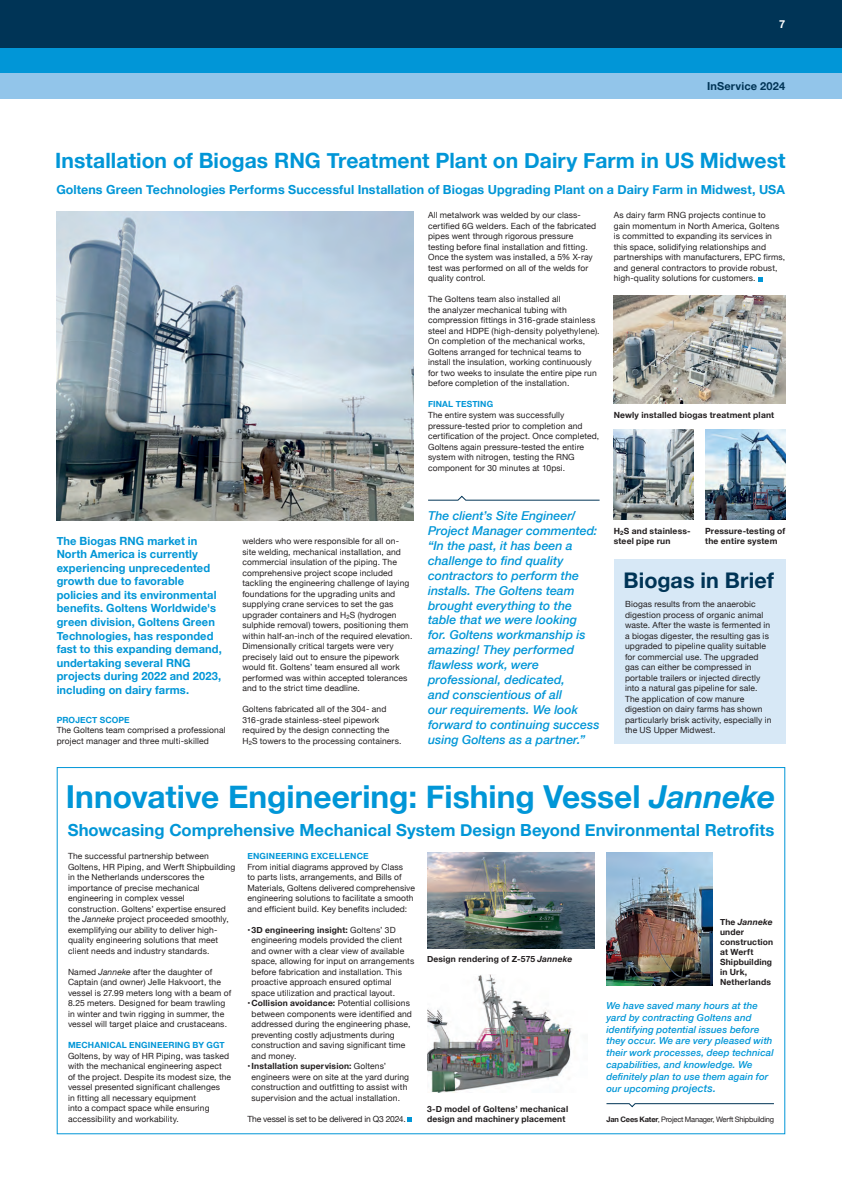
<style>
.page{position:relative;width:842px;height:1191px;background:#fff}
.page>*{position:absolute;margin:0;border:0;box-sizing:border-box;transform-origin:0 0}
.t1{font:700 31.6px "Helvetica Neue";color:#0196d7}
.t2{font:700 21.5px "Helvetica Neue";color:#003456}
.t3{font:700 21.1px "Helvetica Neue";color:#0196d7}
.t4{font:700 16.7px "Helvetica Neue";letter-spacing:.005em;color:#0196d7}
.t5{font:700 12.5px "Helvetica Neue";letter-spacing:.005em;color:#0196d7}
.t6{font:italic 500 12.3px/14.9px "Helvetica Neue";color:#0196d7}
.t7{font:700 11.3px/13.6px "Helvetica Neue";letter-spacing:.01em;color:#0196d7}
.t8{font:700 11px "Helvetica Neue";letter-spacing:.015em;color:#003456}
.t9{font:700 11px "Helvetica Neue";color:#fff}
.t10{font:italic 500 9.6px/11.7px "Helvetica Neue";letter-spacing:.01em;color:#0196d7}
.t11{font:8.5px/10.5px "Helvetica Neue";letter-spacing:.015em;color:#231f20}
.t12{font:700 8.5px/10px "Helvetica Neue";letter-spacing:.02em;color:#231f20}
.t13{font:700 8.5px "Helvetica Neue";letter-spacing:.015em;color:#0196d7}
.t14{font:8.5px "Helvetica Neue";letter-spacing:-.02em;color:#231f20}
.t15{font:7.5px "Helvetica Neue";letter-spacing:-.03em;color:#231f20}
.s1{font-style:italic}
.s2{font-weight:700}
.s3{font-size:10.7px}
</style>
<div class="page">
<div style="left:0;top:0;width:842px;height:48px;background:#003456"></div>
<div style="left:0;top:48px;width:842px;height:26px;background:#0196d7"></div>
<div style="left:0;top:74px;width:842px;height:25px;background:#92c5ea"></div>
<svg style="left:408px;top:1117px;width:4px;height:4px"></svg>
<img style="left:427px;top:853px;width:167px;height:95px">
<img style="left:427px;top:975px;width:145px;height:117px">
<svg style="left:606px;top:1103px;width:168px;height:4px"></svg>
<img style="left:606px;top:853px;width:106px;height:132px">
<svg style="left:758px;top:277px;width:4px;height:4px"></svg>
<img style="left:614px;top:296px;width:171px;height:107px">
<img style="left:705px;top:429px;width:80px;height:91px">
<img style="left:614px;top:429px;width:80px;height:91px">
<img style="left:57px;top:212px;width:357px;height:308px">
<div style="left:614px;top:559px;width:171px;height:184px;background:#d7e8f6"></div>
<svg style="left:428px;top:495px;width:172px;height:6px"></svg>
<p class="t9" style="left:779px;top:16px;width:8px">7</p>
<p class="t8" style="left:707px;top:78px;width:80px">InService 2024</p>
<h3 class="t3" style="left:55px;top:144px;width:732px">Installation of Biogas RNG Treatment Plant on Dairy Farm in US Midwest</h3>
<h3 class="t5" style="left:56px;top:180px;width:730px">Goltens Green Technologies Performs Successful Installation of Biogas Upgrading Plant on a Dairy Farm in Midwest, USA</h3>
<p class="t7" style="left:57px;top:534px;width:167px">The Biogas RNG market in<br>North America is currently experiencing unprecedented growth due to favorable policies and its environmental benefits. Goltens Worldwide's green division, Goltens Green<br>Technologies, has responded fast to this expanding demand, undertaking several RNG projects during 2022 and 2023, including on dairy farms.</p>
<p class="t13" style="left:57px;top:713px;width:75px">PROJECT SCOPE</p>
<p class="t11" style="left:57px;top:725px;width:170px">The Goltens team comprised a professional project manager and three multi-skilled</p>
<p class="t11" style="left:242px;top:536px;width:172px">welders who were responsible for all on&shy;site welding, mechanical installation, and commercial insulation of the piping. The comprehensive project scope included tackling the engineering challenge of laying foundations for the upgrading units and supplying crane services to set the gas upgrader containers and H<sub>2</sub>S (hydrogen sulphide removal) towers, positioning them within half-an-inch of the required elevation.<br>Dimensionally critical targets were very precisely laid out to ensure the pipework would fit. Goltens’ team ensured all work performed was within accepted tolerances and to the strict time deadline.</p>
<p class="t11" style="left:242px;top:704px;width:161px">Goltens fabricated all of the 304- and 316-grade stainless-steel pipework required by the design connecting the H<sub>2</sub>S towers to the processing containers.</p>
<p class="t11" style="left:428px;top:211px;width:170px">All metalwork was welded by our class&shy;certified 6G welders. Each of the fabricated pipes went through rigorous pressure testing before final installation and fitting.<br>Once the system was installed, a 5% X-ray test was performed on all of the welds for quality control.</p>
<p class="t11" style="left:428px;top:295px;width:173px">The Goltens team also installed all<br>the analyzer mechanical tubing with compression fittings in 316-grade stainless steel and HDPE (high-density polyethylene).<br>On completion of the mechanical works, Goltens arranged for technical teams to install the insulation, working continuously for two weeks to insulate the entire pipe run before completion of the installation.</p>
<p class="t13" style="left:428px;top:397px;width:67px">FINAL TESTING</p>
<p class="t11" style="left:428px;top:410px;width:173px">The entire system was successfully pressure-tested prior to completion and certification of the project. Once completed, Goltens again pressure-tested the entire system with nitrogen, testing the RNG component for 30 minutes at 10psi.</p>
<p class="t11" style="left:614px;top:211px;width:173px">As dairy farm RNG projects continue to<br>gain momentum in North America, Goltens is committed to expanding its services in this space, solidifying relationships and partnerships with manufacturers, EPC firms, and general contractors to provide robust, high-quality solutions for customers.</p>
<p class="t12" style="left:614px;top:410px;width:162px">Newly installed biogas treatment plant</p>
<p class="t6" style="left:428px;top:507px;width:173px">The client’s Site Engineer/<br>Project Manager commented: “In the past, it has been a challenge to find quality contractors to perform the installs. The Goltens team brought everything to the table that we were looking<br>for. Goltens workmanship is amazing! They performed flawless work, were professional, dedicated,<br>and conscientious of all<br>our requirements. We look forward to continuing success using Goltens as a partner.”</p>
<p class="t12" style="left:614px;top:526px;width:78px">H<sub>2</sub>S and stainless&shy;steel pipe run</p>
<p class="t12" style="left:705px;top:526px;width:82px">Pressure-testing of the entire system</p>
<h2 class="t2" style="left:624px;top:563px;width:152px">Biogas in Brief</h2>
<p class="t11" style="left:625px;top:599px;width:148px">Biogas results from the anaerobic digestion process of organic animal waste. After the waste is fermented in a biogas digester, the resulting gas is upgraded to pipeline quality suitable for commercial use. The upgraded gas can either be compressed in portable trailers or injected directly into a natural gas pipeline for sale.<br>The application of cow manure digestion on dairy farms has shown particularly brisk activity, especially in the US Upper Midwest.</p>
<h1 class="t1" style="left:66px;top:772px;width:711px">Innovative Engineering: Fishing Vessel <span class="s1">Janneke</span></h1>
<p class="t11" style="left:68px;top:851px;width:169px">The successful partnership between Goltens, HR Piping, and Werft Shipbuilding in the Netherlands underscores the importance of precise mechanical engineering in complex vessel construction. Goltens’ expertise ensured the <span class="s1">Janneke</span> project proceeded smoothly, exemplifying our ability to deliver high&shy;quality engineering solutions that meet client needs and industry standards.</p>
<p class="t11" style="left:68px;top:967px;width:165px">Named <span class="s1">Janneke</span> after the daughter of Captain (and owner) Jelle Hakvoort, the vessel is 27.99 meters long with a beam of 8.25 meters. Designed for beam trawling in winter and twin rigging in summer, the vessel will target plaice and crustaceans.</p>
<p class="t13" style="left:68px;top:1038px;width:158px">MECHANICAL ENGINEERING BY GGT</p>
<p class="t11" style="left:68px;top:1051px;width:165px">Goltens, by way of HR Piping, was tasked with the mechanical engineering aspect of the project. Despite its modest size, the vessel presented significant challenges<br>in fitting all necessary equipment<br>into a compact space while ensuring accessibility and workability.</p>
<h3 class="t4" style="left:68px;top:816px;width:708px">Showcasing Comprehensive Mechanical System Design Beyond Environmental Retrofits</h3>
<p class="t13" style="left:247px;top:849px;width:123px">ENGINEERING EXCELLENCE</p>
<p class="t11" style="left:247px;top:862px;width:169px">From initial diagrams approved by Class<br>to parts lists, arrangements, and Bills of Materials, Goltens delivered comprehensive engineering solutions to facilitate a smooth and efficient build. Key benefits included:</p>
<p class="t11" style="left:251px;top:925px;width:164px;text-indent:-4px"><span class="s2">•3D engineering insight:</span> Goltens’ 3D engineering models provided the client and owner with a clear view of available space, allowing for input on arrangements before fabrication and installation. This proactive approach ensured optimal space utilization and practical layout.</p>
<p class="t11" style="left:251px;top:998px;width:162px;text-indent:-4px"><span class="s2">•Collision avoidance:</span> Potential collisions between components were identified and addressed during the engineering phase, preventing costly adjustments during construction and saving significant time and money.</p>
<p class="t11" style="left:251px;top:1061px;width:159px;text-indent:-4px"><span class="s2">•Installation supervision:</span> Goltens’ engineers were on site at the yard during construction and outfitting to assist with supervision and the actual installation.</p>
<p class="t14" style="left:247px;top:1112px;width:160px">The vessel is set to be delivered in Q3 2024.</p>
<p class="t12" style="left:720px;top:917px;width:55px">The <span class="s1">Janneke </span>under construction at Werft<br>Shipbuilding in Urk,<br>Netherlands</p>
<p class="t12" style="left:427px;top:954px;width:147px">Design rendering of Z-575 <span class="s1">Janneke</span></p>
<p class="t10" style="left:606px;top:999px;width:169px">We have saved many hours at the yard by contracting Goltens and identifying potential issues before they occur. We are very pleased with their work processes, deep technical capabilities, and knowledge. We definitely plan to use them again for</p>
<p class="t10" style="left:606px;top:1082px;width:111px">our upcoming <span class="s3">projects.</span></p>
<p class="t12" style="left:427px;top:1103px;width:143px">3-D model of Goltens’ mechanical design and machinery placement</p>
<p class="t15" style="left:606px;top:1113px;width:169px"><span class="s2">Jan Cees Kater</span>, Project Manager, Werft Shipbuilding</p>
</div>
